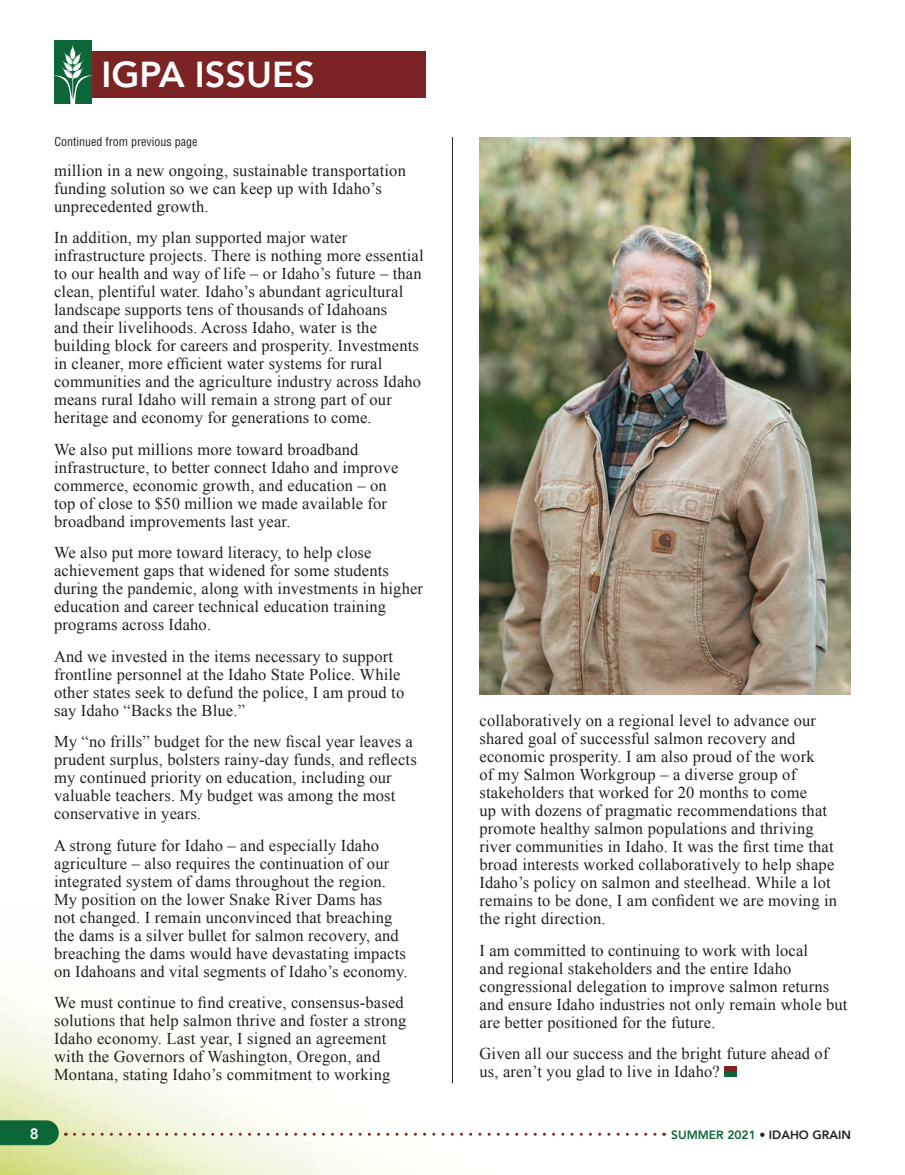
<style>
.page{position:relative;width:905px;height:1175px;background:#fff}
.page>*{position:absolute;margin:0;border:0;box-sizing:border-box;transform-origin:0 0}
.t1{font:800 36px "Avenir";color:#fff}
.t2{font:16.5px/18px "Times New Roman";letter-spacing:.01em;color:#231f20}
.t3{font:800 15px "Avenir";color:#fff}
.t4{font:condensed 12px "Helvetica LT Std";color:#231f20}
.t5{font:800 12px "Avenir";color:#231f20}
.s1{color:#0c6638}
</style>
<div class="page">
<img style="left:0;top:996px;width:314px;height:178px">
<img style="left:314px;top:1014px;width:157px;height:160px">
<img style="left:314px;top:1014px;width:47px;height:1px">
<div style="left:92px;top:51px;width:333px;height:46px;background:#7c2326"></div>
<div style="left:54px;top:41px;width:38px;height:63px;background:#0c6638"></div>
<svg style="left:54px;top:43px;width:38px;height:61px"></svg>
<svg style="left:0;top:1119px;width:66px;height:26px;background:#347f4f"></svg>
<svg style="left:74px;top:1132px;width:590px;height:3px"></svg>
<hr style="left:452px;top:137px;width:1px;height:946px;background:#231f20">
<div style="left:724px;top:1065px;width:12px;height:6px;background:#7c2326"></div>
<div style="left:724px;top:1071px;width:12px;height:6px;background:#0c6638"></div>
<img style="left:479px;top:137px;width:371px;height:557px">
<h1 class="t1" style="left:101px;top:46px;width:215px">IGPA ISSUES</h1>
<p class="t4" style="left:54px;top:134px;width:144px">Continued from previous page</p>
<p class="t2" style="left:54px;top:161px;width:353px">million in a new ongoing, sustainable transportation funding solution so we can keep up with Idaho’s unprecedented growth.</p>
<p class="t2" style="left:54px;top:228px;width:371px">In addition, my plan supported major water infrastructure projects. There is nothing more essential to our health and way of life – or Idaho’s future – than clean, plentiful water. Idaho’s abundant agricultural landscape supports tens of thousands of Idahoans<br>and their livelihoods. Across Idaho, water is the building block for careers and prosperity. Investments in cleaner, more efficient water systems for rural communities and the agriculture industry across Idaho means rural Idaho will remain a strong part of our heritage and economy for generations to come.</p>
<p class="t2" style="left:54px;top:440px;width:346px">We also put millions more toward broadband infrastructure, to better connect Idaho and improve commerce, economic growth, and education – on top of close to $50 million we made available for broadband improvements last year.</p>
<p class="t2" style="left:54px;top:543px;width:370px">We also put more toward literacy, to help close achievement gaps that widened for some students during the pandemic, along with investments in higher education and career technical education training programs across Idaho.</p>
<p class="t2" style="left:54px;top:647px;width:351px">And we invested in the items necessary to support frontline personnel at the Idaho State Police. While other states seek to defund the police, I am proud to say Idaho “Backs the Blue.”</p>
<p class="t2" style="left:54px;top:732px;width:364px">My “no frills” budget for the new fiscal year leaves a prudent surplus, bolsters rainy-day funds, and reflects my continued priority on education, including our valuable teachers. My budget was among the most conservative in years.</p>
<p class="t2" style="left:54px;top:836px;width:355px">A strong future for Idaho – and especially Idaho agriculture – also requires the continuation of our integrated system of dams throughout the region.<br>My position on the lower Snake River Dams has not changed. I remain unconvinced that breaching the dams is a silver bullet for salmon recovery, and breaching the dams would have devastating impacts on Idahoans and vital segments of Idaho’s economy.</p>
<p class="t2" style="left:54px;top:993px;width:354px">We must continue to find creative, consensus-based solutions that help salmon thrive and foster a strong Idaho economy. Last year, I signed an agreement with the Governors of Washington, Oregon, and Montana, stating Idaho’s commitment to working</p>
<p class="t2" style="left:479px;top:711px;width:359px">collaboratively on a regional level to advance our shared goal of successful salmon recovery and economic prosperity. I am also proud of the work<br>of my Salmon Workgroup – a diverse group of stakeholders that worked for 20 months to come<br>up with dozens of pragmatic recommendations that promote healthy salmon populations and thriving river communities in Idaho. It was the first time that broad interests worked collaboratively to help shape Idaho’s policy on salmon and steelhead. While a lot remains to be done, I am confident we are moving in the right direction.</p>
<p class="t2" style="left:479px;top:940px;width:369px">I am committed to continuing to work with local<br>and regional stakeholders and the entire Idaho congressional delegation to improve salmon returns and ensure Idaho industries not only remain whole but are better positioned for the future.</p>
<p class="t2" style="left:479px;top:1044px;width:350px">Given all our success and the bright future ahead of us, aren’t you glad to live in Idaho?</p>
<p class="t3" style="left:30px;top:1121px;width:10px">8</p>
<p class="t5" style="left:671px;top:1125px;width:181px"><span class="s1">SUMMER 2021</span> • IDAHO GRAIN</p>
</div>
